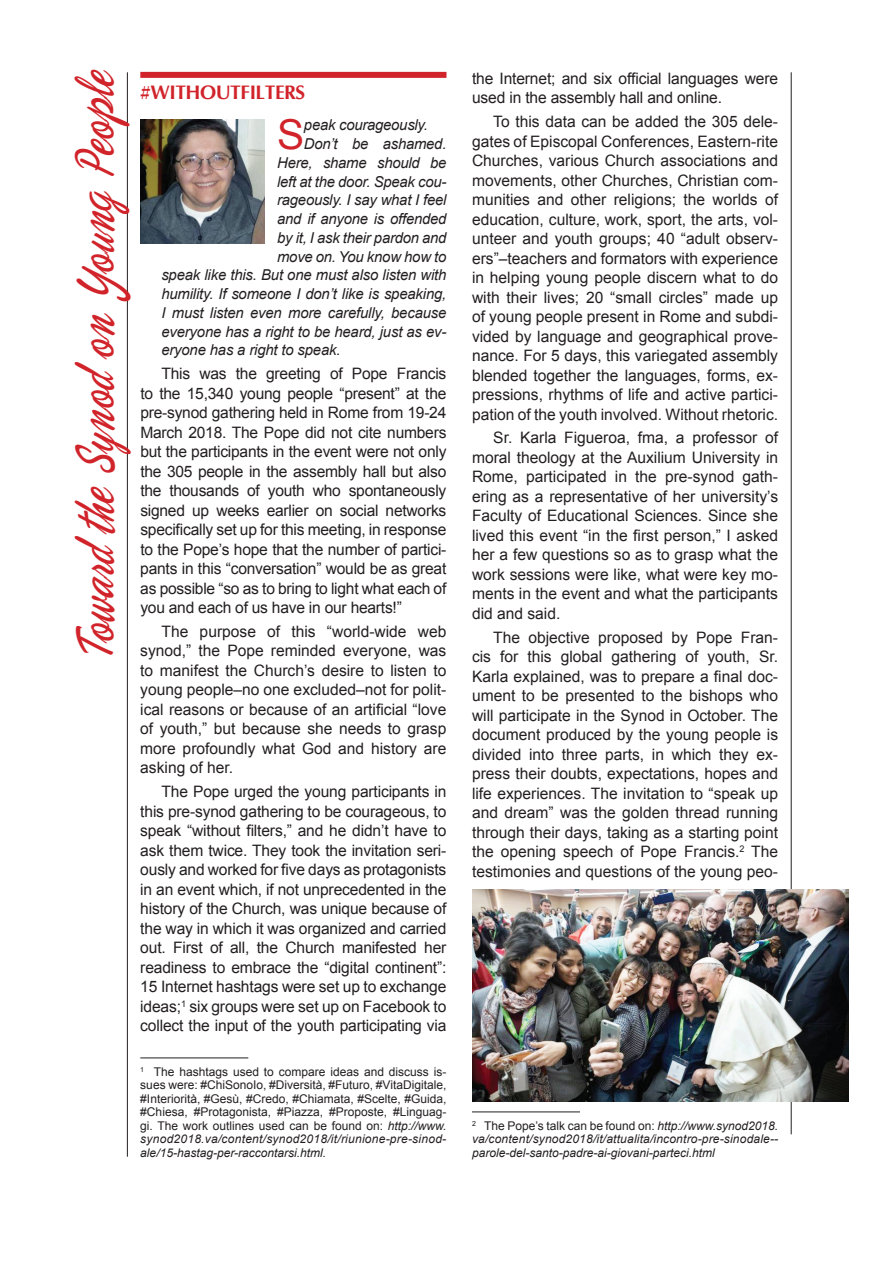
<style>
.page{position:relative;width:893px;height:1263px;background:#fff}
.page>*{position:absolute;margin:0;border:0;box-sizing:border-box;transform-origin:0 0}
.t1{font:57px "Phoenix Script FLF";color:#d1232a;scale:.7 1}
.t2{font:41.25px "Arial";color:#d1232a}
.t3{font:700 19.5px "Optima";letter-spacing:-.025em;color:#d1232a}
.t4{font:15.75px/19.5px "Arial";color:#231f20;text-align:justify}
.t5{font:italic 15px "Arial";letter-spacing:-.01em;color:#231f20}
.t6{font:12px/13.5px "Arial";color:#231f20;text-align:justify}
.t7{font:italic 12px/13.5px "Arial";color:#231f20;text-align:justify}
.s1{font-style:italic}
.s2{font-style:normal}
</style>
<div class="page">
<hr style="left:127px;top:72px;width:1px;height:1085px;background:#231f20">
<hr style="left:791px;top:72px;width:1px;height:1062px;background:#231f20">
<div style="left:140px;top:72px;width:306px;height:6px;background:#d1232a"></div>
<hr style="left:140px;top:1058px;width:108px;height:1px;background:#231f20">
<hr style="left:472px;top:1112px;width:108px;height:1px;background:#231f20">
<img style="left:140px;top:119px;width:124px;height:124px">
<img style="left:472px;top:890px;width:376px;height:211px">
<h1 class="t1" style="left:66px;top:661px;width:846px;rotate:-90deg">Toward the Synod on Young People</h1>
<p class="t3" style="left:140px;top:80px;width:166px">#WITH OUTFILTERS</p>
<h2 class="t2" style="left:277px;top:106px;width:29px">S</h2>
<p class="t5" style="left:304px;top:115px;width:125px">peak courageously.</p>
<p class="t5" style="left:304px;top:134px;width:144px">Don’t be ashamed.</p>
<p class="t5" style="left:277px;top:153px;width:171px">Here, shame should be</p>
<p class="t5" style="left:277px;top:172px;width:171px">left at the door. Speak cou-</p>
<p class="t5" style="left:277px;top:190px;width:171px">rageously. I say what I feel</p>
<p class="t5" style="left:277px;top:209px;width:171px">and if anyone is offended</p>
<p class="t5" style="left:277px;top:228px;width:171px">by it, I ask their pardon and</p>
<p class="t5" style="left:277px;top:247px;width:171px">move on. You know how to</p>
<p class="t5" style="left:161px;top:265px;width:287px">speak like this. But one must also listen with</p>
<p class="t5" style="left:161px;top:284px;width:287px">humility. If someone I don’t like is speaking,</p>
<p class="t5" style="left:161px;top:303px;width:287px">I must listen even more carefully, because</p>
<p class="t5" style="left:161px;top:322px;width:287px">everyone has a right to be heard, just as ev-</p>
<p class="t5" style="left:161px;top:340px;width:181px">eryone has a right to speak.</p>
<p class="t4" style="left:140px;top:364px;width:308px;text-indent:21px">This was the greeting of Pope Francis to the 15,340 young people “present” at the pre-synod gathering held in Rome from 19-24<br>March 2018. The Pope did not cite numbers but the participants in the event were not only the 305 people in the assembly hall but also the thousands of youth who spontaneously signed up weeks earlier on social networks specifically set up for this meeting, in response to the Pope’s hope that the number of partici&shy;pants in this “conversation” would be as great as possible “so as to bring to light what each of you and each of us have in our hearts!”</p>
<p class="t4" style="left:140px;top:621px;width:308px;text-indent:21px">The purpose of this “world-wide web synod,” the Pope reminded everyone, was to manifest the Church’s desire to listen to young people–no one excluded–not for polit&shy;ical reasons or because of an artificial “love of youth,” but because she needs to grasp more profoundly what God and history are asking of her.</p>
<p class="t4" style="left:140px;top:782px;width:308px;text-indent:21px">The Pope urged the young participants in this pre-synod gathering to be courageous, to speak “without filters,” and he didn’t have to ask them twice. They took the invitation seri&shy;ously and worked for five days as protagonists in an event which, if not unprecedented in the history of the Church, was unique because of the way in which it was organized and carried out. First of all, the Church manifested her readiness to embrace the “digital continent”:<br>15 Internet hashtags were set up to exchange ideas;<sup>1</sup> six groups were set up on Facebook to collect the input of the youth participating via</p>
<p class="t6" style="left:140px;top:1064px;width:308px"><sup>1</sup> The hashtags used to compare ideas and discuss is&shy;sues were: #ChiSonoIo, #Diversità, #Futuro, #VitaDigitale, #Interiorità, #Gesù, #Credo, #Chiamata, #Scelte, #Guida, #Chiesa, #Protagonista, #Piazza, #Proposte, #Linguag&shy;gi. The work outlines used can be found on: <span class="s1">http://www. synod2018.va/content/synod2018/it/riunione-pre-sinod&shy;ale/15-hastag-per-raccontarsi.html.</span></p>
<p class="t4" style="left:472px;top:68px;width:308px">the Internet; and six official languages were used in the assembly hall and online.</p>
<p class="t4" style="left:472px;top:112px;width:308px;text-indent:21px">To this data can be added the 305 dele&shy;gates of Episcopal Conferences, Eastern-rite Churches, various Church associations and movements, other Churches, Christian com&shy;munities and other religions; the worlds of education, culture, work, sport, the arts, vol&shy;unteer and youth groups; 40 “adult observ&shy;ers”–teachers and formators with experience in helping young people discern what to do with their lives; 20 “small circles” made up of young people present in Rome and subdi&shy;vided by language and geographical prove&shy;nance. For 5 days, this variegated assembly blended together the languages, forms, ex&shy;pressions, rhythms of life and active partici&shy;pation of the youth involved. Without rhetoric.</p>
<p class="t4" style="left:472px;top:428px;width:308px;text-indent:21px">Sr. Karla Figueroa, fma, a professor of moral theology at the Auxilium University in Rome, participated in the pre-synod gath&shy;ering as a representative of her university’s Faculty of Educational Sciences. Since she lived this event “in the first person,” I asked her a few questions so as to grasp what the work sessions were like, what were key mo&shy;ments in the event and what the participants did and said.</p>
<p class="t4" style="left:472px;top:627px;width:308px;text-indent:21px">The objective proposed by Pope Fran&shy;cis for this global gathering of youth, Sr.<br>Karla explained, was to prepare a final doc&shy;ument to be presented to the bishops who will participate in the Synod in October. The document produced by the young people is divided into three parts, in which they ex&shy;press their doubts, expectations, hopes and life experiences. The invitation to “speak up and dream” was the golden thread running through their days, taking as a starting point the opening speech of Pope Francis.<sup>2</sup> The testimonies and questions of the young peo-</p>
<p class="t7" style="left:472px;top:1119px;width:308px"><sup>2</sup> <span class="s2">The Pope’s talk can be found on:</span> http://www.synod2018. va/content/synod2018/it/attualita/incontro-pre-sinodale-- parole-del-santo-padre-ai-giovani-parteci.html</p>
</div>
